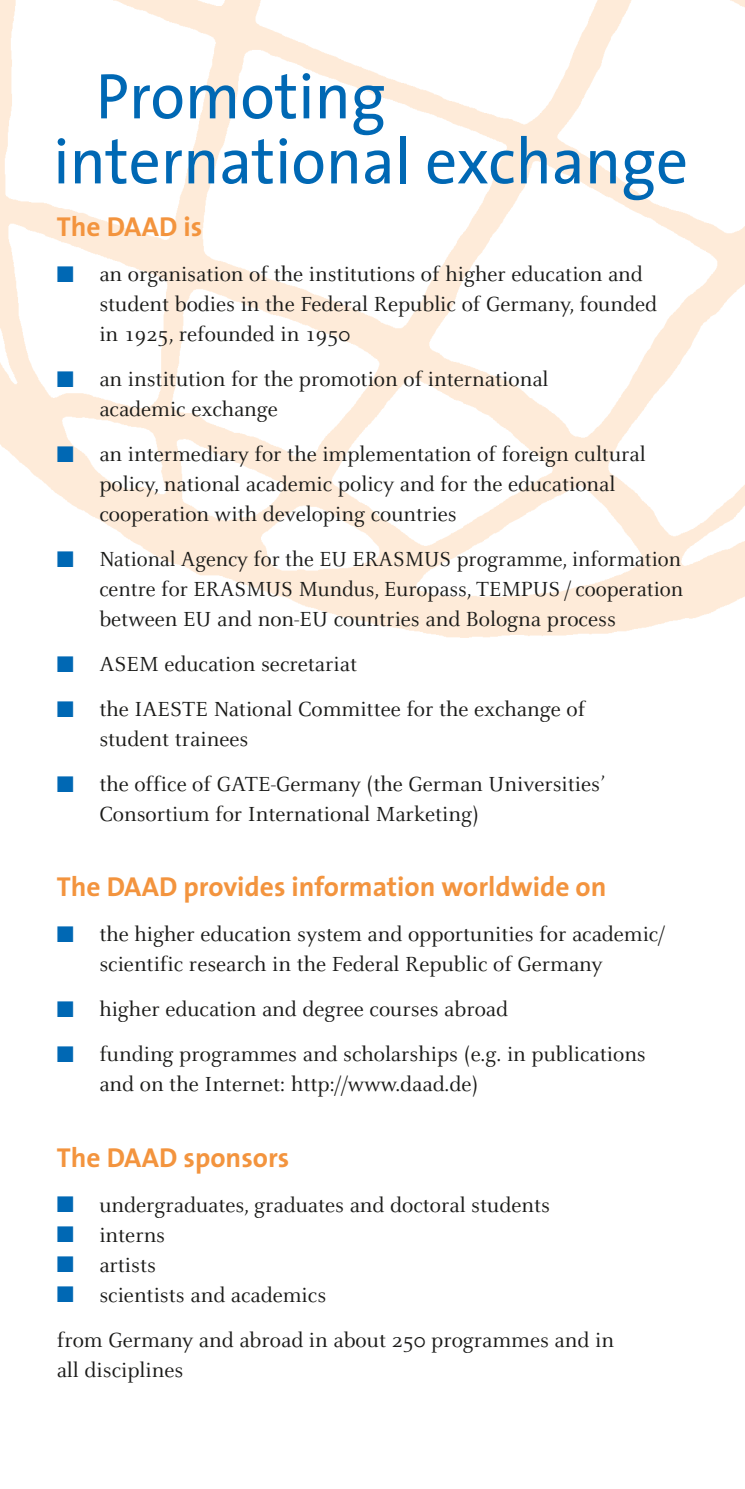
<style>
.page{position:relative;width:745px;height:1489px;background:#fff}
.page>*{position:absolute;margin:0;border:0;box-sizing:border-box;transform-origin:0 0}
.t1{font:65px/65px "The Sans";color:#0068b4}
.t2{font:700 27.5px "The Sans";color:#f3943e}
.t3{font:22.5px/30px "Celeste";color:#1a1a18}
.s1{color:#0068b4}
</style>
<div class="page">
<img style="left:0;top:0;width:744px;height:638px">
<h1 class="t1" style="left:53px;top:62px;width:636px;text-indent:43px">Promoting international exchange</h1>
<p class="t2" style="left:57px;top:204px;width:147px">The DAAD is</p>
<p class="t3" style="left:99px;top:260px;width:558px;text-indent:-43px"><span class="s1">■</span> an organisation of the institutions of higher education and student bodies in the Federal Republic of Germany, founded in 1925, refounded in 1950</p>
<p class="t3" style="left:99px;top:365px;width:450px;text-indent:-43px"><span class="s1">■</span> an institution for the promotion of international academic exchange</p>
<p class="t3" style="left:99px;top:440px;width:547px;text-indent:-43px"><span class="s1">■</span> an intermediary for the implementation of foreign cultural policy, national academic policy and for the educational cooperation with developing countries</p>
<p class="t3" style="left:99px;top:545px;width:585px;text-align:justify;text-indent:-43px"><span class="s1">■</span> National Agency for the EU ERASMUS programme, information centre for ERASMUS Mundus, Europass, TEMPUS / cooperation between EU and non-EU countries and Bologna process</p>
<p class="t3" style="left:57px;top:650px;width:301px"><span class="s1">■</span> ASEM education secretariat</p>
<p class="t3" style="left:99px;top:695px;width:487px;text-indent:-43px"><span class="s1">■</span> the IAESTE National Committee for the exchange of student trainees</p>
<p class="t3" style="left:99px;top:770px;width:506px;text-indent:-43px"><span class="s1">■</span> the office of GATE-Germany (the German Universities’<br>Consortium for International Marketing)</p>
<p class="t2" style="left:57px;top:863px;width:551px">The DAAD provides information worldwide on</p>
<p class="t3" style="left:99px;top:920px;width:566px;text-indent:-43px"><span class="s1">■</span> the higher education system and opportunities for academic/ scientific research in the Federal Republic of Germany</p>
<p class="t3" style="left:57px;top:995px;width:452px"><span class="s1">■</span> higher education and degree courses abroad</p>
<p class="t3" style="left:99px;top:1040px;width:547px;text-indent:-43px"><span class="s1">■</span> funding programmes and scholarships (e.g. in publications and on the Internet: http://www.daad.de)</p>
<p class="t2" style="left:57px;top:1133px;width:234px">The DAAD sponsors</p>
<p class="t3" style="left:57px;top:1190px;width:494px"><span class="s1">■</span> undergraduates, graduates and doctoral students</p>
<p class="t3" style="left:57px;top:1220px;width:110px"><span class="s1">■</span> interns</p>
<p class="t3" style="left:57px;top:1250px;width:101px"><span class="s1">■</span> artists</p>
<p class="t3" style="left:57px;top:1272px;width:558px;line-height:45px"><span class="s1">■</span> scientists and academics<br>from Germany and abroad in about 250 programmes and in</p>
<p class="t3" style="left:57px;top:1355px;width:128px">all disciplines</p>
</div>
